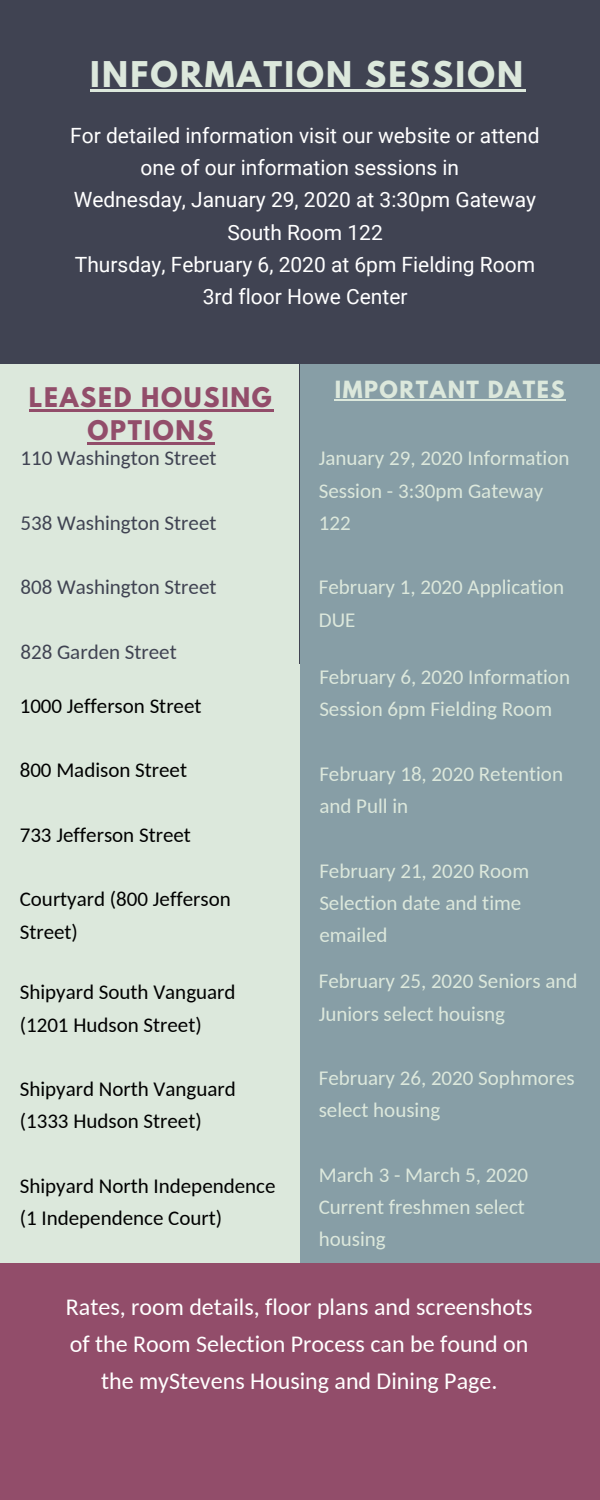
<style>
.page{position:relative;width:600px;height:1500px;background:#404352}
.page>*{position:absolute;margin:0;border:0;box-sizing:border-box;transform-origin:0 0}
.t1{font:700 31.4px "League Spartan";letter-spacing:.07em;color:#dce8dc}
.t2{font:24px/36.8px "Carlito";color:#fff;text-align:center}
.t3{font:700 24px/33px "League Spartan";letter-spacing:.07em;color:#924d6a;text-align:center}
.t4{font:21px/32.2px "Carlito";color:#dce8dc}
.t5{font:21px/32.2px "Carlito";color:#000}
.t6{font:21px/32.2px "Roboto";color:#fff;text-align:center}
.t7{font:21px "Carlito";color:#404352}
.t8{font:700 21px "League Spartan";letter-spacing:.07em;color:#dce8dc}
</style>
<div class="page">
<div style="left:300px;top:364px;width:300px;height:300px;background:#879ea6"></div>
<div style="left:0;top:364px;width:299px;height:300px;background:#dce8dc"></div>
<div style="left:0;top:664px;width:300px;height:300px;background:#dce8dc"></div>
<div style="left:300px;top:664px;width:300px;height:300px;background:#879ea6"></div>
<div style="left:0;top:963px;width:300px;height:299px;background:#dce8dc"></div>
<div style="left:300px;top:963px;width:300px;height:299px;background:#879ea6"></div>
<div style="left:0;top:1263px;width:600px;height:237px;background:#924d6a"></div>
<hr style="left:29px;top:409px;width:244px;height:2px;background:#924d6a">
<hr style="left:87px;top:442px;width:128px;height:2px;background:#924d6a">
<hr style="left:335px;top:399px;width:231px;height:2px;background:#dce8dc">
<hr style="left:90px;top:89px;width:435px;height:3px;background:#dce8dc">
<h1 class="t1" style="left:90px;top:59px;width:434px">INFORMATION SESSION</h1>
<p class="t6" style="left:70px;top:120px;width:471px">For detailed information visit our website or attend one of our information sessions in<br>Wednesday, January 29, 2020 at 3:30pm Gateway South Room 122<br>Thursday, February 6, 2020 at 6pm Fielding Room 3rd floor Howe Center</p>
<p class="t3" style="left:29px;top:384px;width:244px">LEASED HOUSING<br>OPTIONS</p>
<p class="t8" style="left:335px;top:379px;width:231px">IMPORTANT DATES</p>
<p class="t7" style="left:20px;top:450px;width:197px">110 Washington Street</p>
<p class="t7" style="left:20px;top:514px;width:197px">538 Washington Street</p>
<p class="t7" style="left:20px;top:579px;width:197px">808 Washington Street</p>
<p class="t7" style="left:20px;top:643px;width:158px">828 Garden Street</p>
<p class="t5" style="left:20px;top:692px;width:183px">1000 Jefferson Street</p>
<p class="t5" style="left:20px;top:756px;width:169px">800 Madison Street</p>
<p class="t5" style="left:20px;top:821px;width:173px">733 Jefferson Street</p>
<p class="t5" style="left:20px;top:885px;width:213px">Courtyard (800 Jefferson<br>Street)</p>
<p class="t5" style="left:20px;top:978px;width:217px">Shipyard South Vanguard (1201 Hudson Street)</p>
<p class="t5" style="left:20px;top:982px;width:236px">Juliana (600 Jackson Street)</p>
<p class="t5" style="left:20px;top:1075px;width:218px">Shipyard North Vanguard (1333 Hudson Street)</p>
<p class="t5" style="left:20px;top:1172px;width:257px">Shipyard North Independence (1 Independence Court)</p>
<p class="t4" style="left:319px;top:444px;width:252px">January 29, 2020 Information<br>Session - 3:30pm Gateway<br>122</p>
<p class="t4" style="left:319px;top:573px;width:247px">February 1, 2020 Application<br>DUE</p>
<p class="t4" style="left:319px;top:663px;width:252px">February 6, 2020 Information<br>Session 6pm Fielding Room</p>
<p class="t4" style="left:319px;top:760px;width:245px">February 18, 2020 Retention and Pull in</p>
<p class="t4" style="left:319px;top:856px;width:211px">February 21, 2020 Room<br>Selection date and time emailed</p>
<p class="t4" style="left:319px;top:967px;width:260px">February 25, 2020 Seniors and<br>Juniors select houisng</p>
<p class="t4" style="left:319px;top:1064px;width:258px">February 26, 2020 Sophmores select housing</p>
<p class="t4" style="left:319px;top:1160px;width:211px">March 3 - March 5, 2020<br>Current freshmen select housing</p>
<p class="t2" style="left:66px;top:1291px;width:468px">Rates, room details, floor plans and screenshots of the Room Selection Process can be found on the myStevens Housing and Dining Page.</p>
</div>
